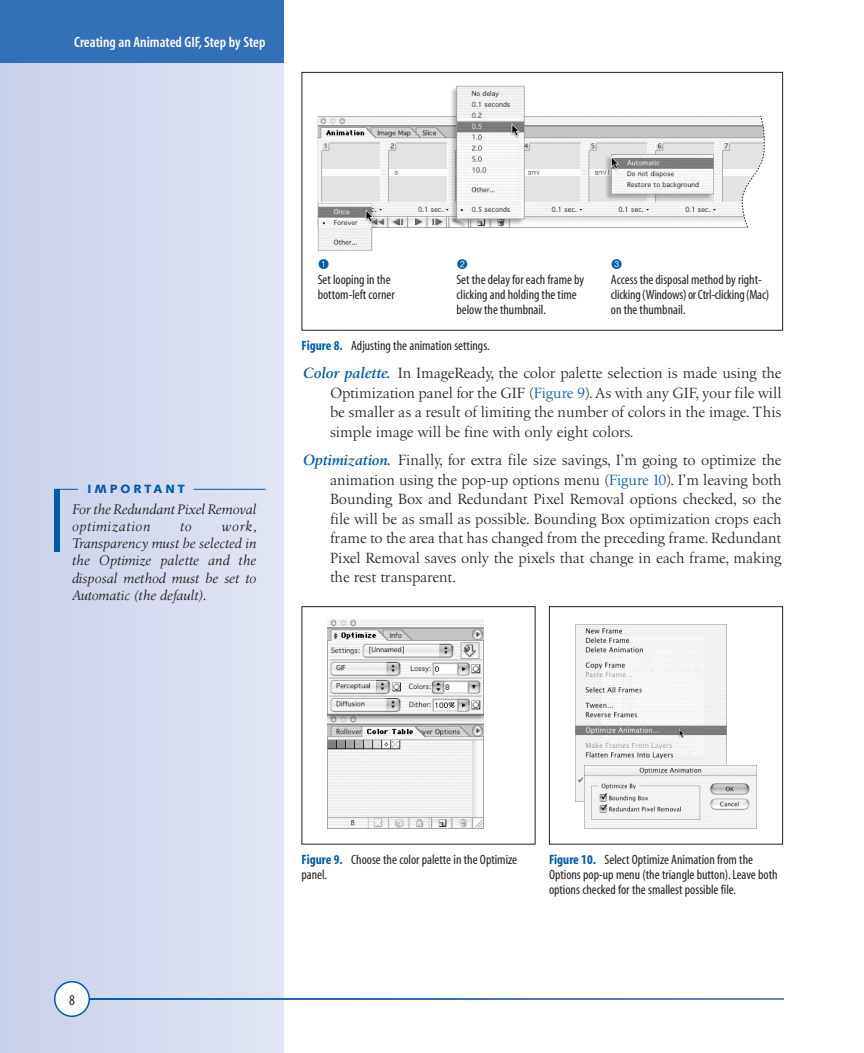
<style>
.page{position:relative;width:864px;height:1053px;background:#fff}
.page>*{position:absolute;margin:0;border:0;box-sizing:border-box;transform-origin:0 0}
.t1{font:15.3px/19.5px "Birka";color:#231f20;text-align:justify}
.t2{font:600 condensed 15px "Myriad";color:#fff}
.t3{font:condensed 15px "Myriad";color:#231f20}
.t4{font:italic 14.25px/17.2px "Birka";color:#231f20}
.t5{font:condensed 13.5px/14.9px "Myriad";color:#231f20}
.t6{font:900 12px "Syntax";letter-spacing:.25em;color:#015bab}
.s1{font-weight:700;color:#015bab}
.s2{font-weight:600;font-style:italic;color:#015bab}
.s3{color:#015bab}
</style>
<div class="page">
<div style="left:0;top:63px;width:284px;height:990px;background:#d5dbee"></div>
<div style="left:0;top:0;width:284px;height:63px;background:#3270b7"></div>
<div style="left:55px;top:982px;width:34px;height:34px;background:#fff;border-radius:50%"></div>
<div style="left:54px;top:981px;width:36px;height:36px;border:2px solid #015bab;border-radius:50%"></div>
<svg style="left:90px;top:998px;width:693px;height:2px"></svg>
<img style="left:318px;top:85px;width:421px;height:166px">
<svg style="left:739px;top:116px;width:26px;height:112px"></svg>
<div style="left:302px;top:72px;width:481px;height:259px;border:1px solid #231f20"></div>
<img style="left:575px;top:624px;width:151px;height:177px">
<img style="left:584px;top:766px;width:173px;height:62px">
<div style="left:549px;top:606px;width:234px;height:239px;border:1px solid #231f20"></div>
<img style="left:328px;top:619px;width:156px;height:209px">
<div style="left:54px;top:489px;width:6px;height:63px;background:#015bab"></div>
<svg style="left:60px;top:489px;width:18px;height:1px"></svg>
<hr style="left:194px;top:489px;width:72px;height:1px;background:#015bab">
<p class="t2" style="left:74px;top:35px;width:193px">Creating an Animated GIF,Step by Step</p>
<p class="t6" style="left:87px;top:482px;width:99px">IMPORTANT</p>
<p class="t4" style="left:72px;top:500px;width:186px">For the Redundant Pixel Removal optimization</p>
<p class="t4" style="left:72px;top:518px;width:187px;text-align:justify;text-indent:150px">work, Transparency must be selected in the Optimize palette and the disposal method must be set to Automatic (the default).</p>
<p class="t4" style="left:180px;top:518px;width:13px">to</p>
<p class="t5" style="left:318px;top:273px;width:79px">Set looping in the bottom-left corner</p>
<p class="t5" style="left:456px;top:273px;width:129px">Set the delay for each frame by clicking and holding the time below the thumbnail.</p>
<p class="t5" style="left:611px;top:273px;width:160px">Access the disposal method by right&shy;clicking(Windows)orCtrl-clicking(Mac) on the thumbnail.</p>
<p class="t5" style="left:302px;top:338px;width:190px"><span class="s1">Figure 8.</span> Adjusting the animation settings.</p>
<p class="t1" style="left:330px;top:364px;width:453px;text-indent:-27px"><span class="s2">Color palette.</span> In ImageReady, the color palette selection is made using the Optimization panel for the GIF (<span class="s3">Figure 9</span>).As with any GIF, your file will be smaller as a result of limiting the number of colors in the image. This simple image will be fine with only eight colors.</p>
<p class="t1" style="left:330px;top:451px;width:453px;text-indent:-27px"><span class="s2">Optimization.</span> Finally, for extra file size savings, I’m going to optimize the animation using the pop-up options menu (<span class="s3">Figure 10</span>). I’m leaving both Bounding Box and Redundant Pixel Removal options checked, so the file will be as small as possible. Bounding Box optimization crops each frame to the area that has changed from the preceding frame. Redundant Pixel Removal saves only the pixels that change in each frame, making the rest transparent.</p>
<p class="t3" style="left:69px;top:992px;width:7px">8</p>
<p class="t5" style="left:302px;top:852px;width:217px"><span class="s1">Figure 9.</span> Choose the color palette in the Optimize panel.</p>
<p class="t5" style="left:549px;top:852px;width:230px"><span class="s1">Figure 10.</span> Select Optimize Animation from the<br>Options pop-up menu (the triangle button).Leave both options checked for the smallest possible file.</p>
</div>
